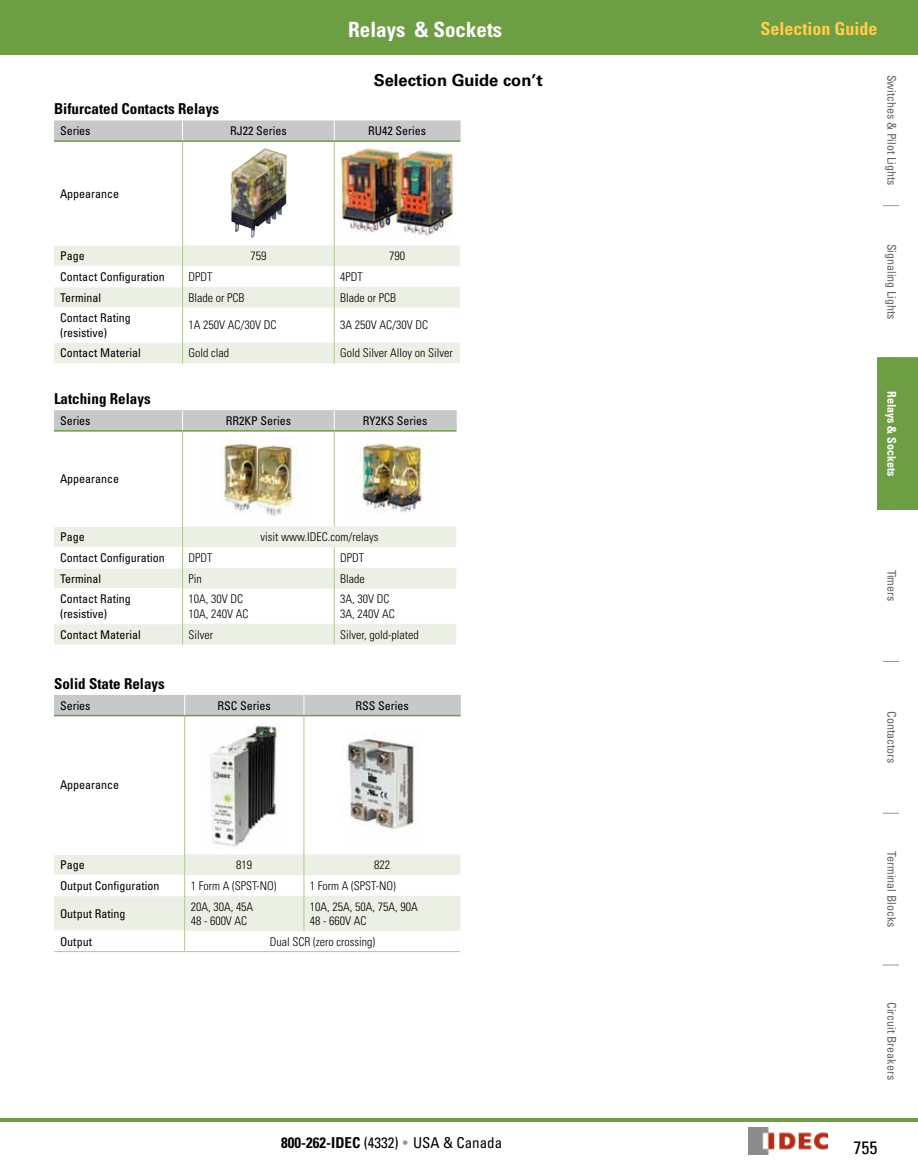
<style>
.page{position:relative;width:918px;height:1175px;background:#fff}
.page>*{position:absolute;margin:0;border:0;box-sizing:border-box;transform-origin:0 0}
.t1{font:700 condensed 21px "Univers LT Std";color:#fff}
.t2{font:700 condensed 18px "Univers LT Std";color:#ffce4e}
.t3{font:condensed 18px "Univers LT Std";color:#000}
.t4{font:700 16.5px "Univers LT Std";color:#000}
.t5{font:700 condensed 15px "Univers LT Std";color:#000}
.t6{font:condensed 15px "Univers LT Std";color:#000}
.t7{font:300 condensed 12px/14.4px "Univers LT Std";color:#000}
.t8{font:condensed 12px/14.4px "Univers LT Std";color:#000}
.t9{font:condensed 12px "Univers LT Std";color:#636466}
.t10{font:700 condensed 12px "Univers LT Std";color:#fff}
.s1{font-weight:700}
.s2{color:#939598}
</style>
<div class="page">
<svg style="left:883px;top:205px;width:16px;height:1px"></svg>
<svg style="left:883px;top:661px;width:16px;height:1px"></svg>
<svg style="left:883px;top:813px;width:16px;height:1px"></svg>
<svg style="left:883px;top:964px;width:16px;height:1px"></svg>
<div style="left:877px;top:357px;width:41px;height:153px;background:#6d9e43"></div>
<svg style="left:883px;top:54px;width:16px;height:1px"></svg>
<div style="left:0;top:0;width:918px;height:54px;background:#6d9e43"></div>
<img style="left:748px;top:1127px;width:80px;height:27px">
<hr style="left:0;top:1118px;width:918px;height:3px;background:#6d9e43">
<svg style="left:54px;top:245px;width:406px;height:118px;fill:#ecefe4"></svg>
<hr style="left:54px;top:245px;width:128px;height:1px;background:#fff">
<hr style="left:54px;top:266px;width:128px;height:1px;background:#fff">
<hr style="left:54px;top:286px;width:128px;height:1px;background:#fff">
<hr style="left:54px;top:307px;width:128px;height:1px;background:#fff">
<hr style="left:54px;top:342px;width:128px;height:1px;background:#fff">
<hr style="left:182px;top:142px;width:1px;height:103px;background:#b2c594">
<hr style="left:334px;top:142px;width:1px;height:103px;background:#b2c594">
<svg style="left:182px;top:245px;width:1px;height:62px"></svg>
<svg style="left:334px;top:245px;width:1px;height:62px"></svg>
<hr style="left:182px;top:307px;width:1px;height:36px;background:#b2c594">
<hr style="left:334px;top:307px;width:1px;height:36px;background:#b2c594">
<svg style="left:182px;top:343px;width:1px;height:20px"></svg>
<svg style="left:334px;top:343px;width:1px;height:20px"></svg>
<hr style="left:334px;top:140px;width:126px;height:2px;background:#6d9e43">
<hr style="left:183px;top:140px;width:151px;height:2px;background:#6d9e43">
<svg style="left:54px;top:120px;width:407px;height:21px;background:#c6c8c8"></svg>
<hr style="left:54px;top:140px;width:129px;height:2px;background:#6d9e43">
<img style="left:231px;top:148px;width:56px;height:90px">
<img style="left:340px;top:147px;width:114px;height:89px">
<svg style="left:54px;top:526px;width:402px;height:118px;fill:#ecefe4"></svg>
<hr style="left:54px;top:526px;width:128px;height:1px;background:#fff">
<hr style="left:54px;top:547px;width:128px;height:1px;background:#fff">
<hr style="left:54px;top:567px;width:128px;height:1px;background:#fff">
<hr style="left:54px;top:588px;width:128px;height:1px;background:#fff">
<hr style="left:54px;top:623px;width:128px;height:1px;background:#fff">
<hr style="left:182px;top:431px;width:1px;height:95px;background:#b2c594">
<hr style="left:334px;top:431px;width:1px;height:95px;background:#b2c594">
<svg style="left:182px;top:526px;width:1px;height:62px"></svg>
<svg style="left:334px;top:547px;width:1px;height:41px"></svg>
<hr style="left:182px;top:588px;width:1px;height:36px;background:#b2c594">
<hr style="left:334px;top:588px;width:1px;height:36px;background:#b2c594">
<svg style="left:182px;top:624px;width:1px;height:20px"></svg>
<svg style="left:334px;top:624px;width:1px;height:20px"></svg>
<svg style="left:54px;top:410px;width:403px;height:21px;background:#c5c7c6"></svg>
<hr style="left:54px;top:430px;width:129px;height:1px;background:#6d9e43">
<img style="left:222px;top:443px;width:77px;height:73px">
<img style="left:358px;top:437px;width:75px;height:76px">
<hr style="left:184px;top:716px;width:1px;height:138px;background:#b2c594">
<hr style="left:304px;top:716px;width:1px;height:138px;background:#b2c594">
<svg style="left:54px;top:854px;width:406px;height:97px"></svg>
<hr style="left:185px;top:951px;width:119px;height:1px;background:#b2c594">
<hr style="left:304px;top:951px;width:156px;height:1px;background:#b2c594">
<hr style="left:304px;top:715px;width:157px;height:1px;background:#6d9e43">
<hr style="left:185px;top:715px;width:119px;height:1px;background:#6d9e43">
<hr style="left:54px;top:951px;width:131px;height:1px;background:#b2c594">
<div style="left:54px;top:695px;width:407px;height:20px;background:#c7c8ca"></div>
<hr style="left:54px;top:715px;width:131px;height:1px;background:#6d9e43">
<img style="left:210px;top:721px;width:71px;height:126px">
<img style="left:346px;top:738px;width:71px;height:91px">
<h1 class="t1" style="left:348px;top:17px;width:155px">Relays &amp; Sockets</h1>
<h2 class="t2" style="left:760px;top:18px;width:119px">Selection Guide</h2>
<h3 class="t4" style="left:374px;top:70px;width:171px">Selection Guide con’t</h3>
<p class="t5" style="left:54px;top:100px;width:166px">Bifurcated Contacts Relays</p>
<p class="t8" style="left:60px;top:123px;width:32px">Series</p>
<p class="t8" style="left:230px;top:123px;width:58px">RJ22 Series</p>
<p class="t8" style="left:368px;top:123px;width:59px">RU42 Series</p>
<p class="t8" style="left:60px;top:186px;width:61px">Appearance</p>
<p class="t9" style="left:899px;top:75px;width:112px;rotate:90deg">Switches &amp; Pilot Lights</p>
<p class="t8" style="left:60px;top:248px;width:26px">Page</p>
<p class="t7" style="left:250px;top:249px;width:17px">759</p>
<p class="t7" style="left:389px;top:249px;width:17px">790</p>
<p class="t8" style="left:60px;top:269px;width:106px">Contact Configuration</p>
<p class="t7" style="left:189px;top:269px;width:25px">DPDT</p>
<p class="t7" style="left:340px;top:269px;width:24px">4PDT</p>
<p class="t8" style="left:60px;top:290px;width:43px">Terminal</p>
<p class="t7" style="left:189px;top:290px;width:57px">Blade or PCB</p>
<p class="t7" style="left:340px;top:290px;width:57px">Blade or PCB</p>
<p class="t8" style="left:60px;top:310px;width:72px">Contact Rating (resistive)</p>
<p class="t7" style="left:189px;top:318px;width:89px">1A 250V AC/30V DC</p>
<p class="t7" style="left:340px;top:318px;width:89px">3A 250V AC/30V DC</p>
<p class="t8" style="left:60px;top:346px;width:82px">Contact Material</p>
<p class="t7" style="left:189px;top:346px;width:42px">Gold clad</p>
<p class="t7" style="left:340px;top:346px;width:114px">Gold Silver Alloy on Silver</p>
<p class="t5" style="left:54px;top:389px;width:98px">Latching Relays</p>
<p class="t8" style="left:60px;top:413px;width:32px">Series</p>
<p class="t8" style="left:226px;top:413px;width:67px">RR2KP Series</p>
<p class="t8" style="left:363px;top:413px;width:66px">RY2KS Series</p>
<p class="t8" style="left:60px;top:471px;width:61px">Appearance</p>
<p class="t9" style="left:899px;top:244px;width:77px;rotate:90deg">Signaling Lights</p>
<p class="t10" style="left:899px;top:391px;width:87px;rotate:90deg">Relays &amp; Sockets</p>
<p class="t8" style="left:60px;top:529px;width:26px">Page</p>
<p class="t7" style="left:260px;top:530px;width:120px">visit www.IDEC.com/relays</p>
<p class="t8" style="left:60px;top:550px;width:106px">Contact Configuration</p>
<p class="t7" style="left:189px;top:550px;width:25px">DPDT</p>
<p class="t7" style="left:340px;top:550px;width:25px">DPDT</p>
<p class="t8" style="left:60px;top:571px;width:43px">Terminal</p>
<p class="t7" style="left:189px;top:571px;width:15px">Pin</p>
<p class="t7" style="left:340px;top:571px;width:26px">Blade</p>
<p class="t8" style="left:60px;top:592px;width:72px">Contact Rating (resistive)</p>
<p class="t7" style="left:189px;top:592px;width:61px">10A, 30V DC<br>10A, 240V AC</p>
<p class="t7" style="left:340px;top:592px;width:56px">3A, 30V DC<br>3A, 240V AC</p>
<p class="t8" style="left:60px;top:627px;width:82px">Contact Material</p>
<p class="t7" style="left:189px;top:627px;width:26px">Silver</p>
<p class="t7" style="left:340px;top:627px;width:80px">Silver, gold-plated</p>
<p class="t5" style="left:54px;top:674px;width:112px">Solid State Relays</p>
<p class="t8" style="left:60px;top:698px;width:32px">Series</p>
<p class="t8" style="left:218px;top:698px;width:55px">RSC Series</p>
<p class="t8" style="left:355px;top:698px;width:55px">RSS Series</p>
<p class="t8" style="left:60px;top:777px;width:61px">Appearance</p>
<p class="t9" style="left:899px;top:569px;width:33px;rotate:90deg">Timers</p>
<p class="t9" style="left:899px;top:711px;width:54px;rotate:90deg">Contactors</p>
<p class="t8" style="left:60px;top:857px;width:26px">Page</p>
<p class="t7" style="left:236px;top:857px;width:17px">819</p>
<p class="t7" style="left:374px;top:857px;width:17px">822</p>
<p class="t8" style="left:60px;top:878px;width:101px">Output Configuration</p>
<p class="t7" style="left:191px;top:878px;width:87px">1 Form A (SPST-NO)</p>
<p class="t7" style="left:310px;top:878px;width:87px">1 Form A (SPST-NO)</p>
<p class="t8" style="left:60px;top:906px;width:67px">Output Rating</p>
<p class="t7" style="left:191px;top:899px;width:64px">20A, 30A, 45A<br>48 - 600V AC</p>
<p class="t7" style="left:310px;top:899px;width:109px">10A, 25A, 50A, 75A, 90A<br>48 - 660V AC</p>
<p class="t8" style="left:60px;top:934px;width:34px">Output</p>
<p class="t7" style="left:270px;top:934px;width:107px">Dual SCR (zero crossing)</p>
<p class="t6" style="left:281px;top:1132px;width:222px"><span class="s1">800-262-IDEC</span> (4332) <span class="s2">•</span> USA &amp; Canada</p>
<p class="t9" style="left:899px;top:851px;width:78px;rotate:90deg">Terminal Blocks</p>
<p class="t9" style="left:899px;top:1002px;width:79px;rotate:90deg">Circuit Breakers</p>
<h2 class="t3" style="left:854px;top:1136px;width:25px">755</h2>
</div>
